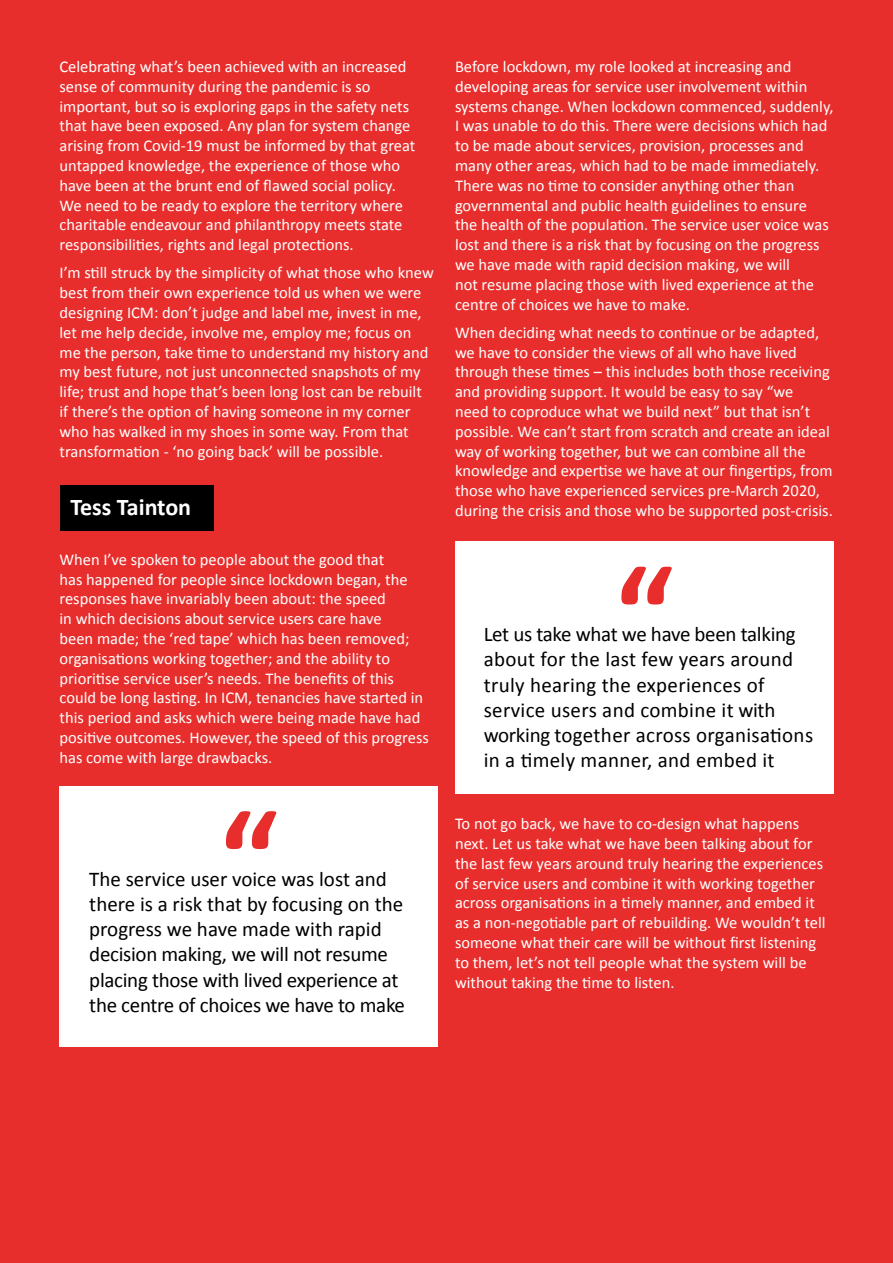
<style>
.page{position:relative;width:893px;height:1263px;background:#e72e2c}
.page>*{position:absolute;margin:0;border:0;box-sizing:border-box;transform-origin:0 0}
.t1{font:700 135px "Calibri";color:#e72e2c}
.t2{font:700 24px "Calibri";color:#fff}
.t3{font:21px/25.2px "Calibri";color:#000}
.t4{font:16.5px/19.8px "Calibri";color:#fff}
</style>
<div class="page">
<div style="left:60px;top:485px;width:153px;height:46px;background:#000"></div>
<div style="left:60px;top:786px;width:378px;height:261px;background:#fff"></div>
<div style="left:455px;top:542px;width:378px;height:252px;background:#fff"></div>
<p class="t4" style="left:60px;top:56px;width:357px">Celebrating what’s been achieved with an increased sense of community during the pandemic is so important, but so is exploring gaps in the safety nets that have been exposed. Any plan for system change arising from Covid-19 must be informed by that great untapped knowledge, the experience of those who have been at the brunt end of flawed social policy.<br>We need to be ready to explore the territory where charitable endeavour and philanthropy meets state responsibilities, rights and legal protections.</p>
<p class="t4" style="left:60px;top:263px;width:376px">I’m still struck by the simplicity of what those who knew best from their own experience told us when we were designing ICM: don’t judge and label me, invest in me, let me help decide, involve me, employ me; focus on me the person, take time to understand my history and my best future, not just unconnected snapshots of my life; trust and hope that’s been long lost can be rebuilt if there’s the option of having someone in my corner who has walked in my shoes in some way. From that transformation - ‘no going back’ will be possible.</p>
<h2 class="t2" style="left:70px;top:490px;width:122px">Tess Tainton</h2>
<p class="t4" style="left:60px;top:549px;width:371px">When I’ve spoken to people about the good that<br>has happened for people since lockdown began, the responses have invariably been about: the speed<br>in which decisions about service users care have<br>been made; the ‘red tape’ which has been removed; organisations working together; and the ability to prioritise service user’s needs. The benefits of this could be long lasting. In ICM, tenancies have started in this period and asks which were being made have had positive outcomes. However, the speed of this progress has come with large drawbacks.</p>
<h1 class="t1" style="left:219px;top:763px;width:60px">“</h1>
<p class="t3" style="left:89px;top:865px;width:317px">The service user voice was lost and there is a risk that by focusing on the progress we have made with rapid decision making, we will not resume placing those with lived experience at the centre of choices we have to make</p>
<p class="t4" style="left:455px;top:56px;width:380px">Before lockdown, my role looked at increasing and developing areas for service user involvement within systems change. When lockdown commenced, suddenly, I was unable to do this. There were decisions which had to be made about services, provision, processes and many other areas, which had to be made immediately.<br>There was no time to consider anything other than governmental and public health guidelines to ensure<br>the health of the population. The service user voice was lost and there is a risk that by focusing on the progress we have made with rapid decision making, we will<br>not resume placing those with lived experience at the centre of choices we have to make.</p>
<p class="t4" style="left:455px;top:322px;width:379px">When deciding what needs to continue or be adapted, we have to consider the views of all who have lived through these times – this includes both those receiving and providing support. It would be easy to say “we<br>need to coproduce what we build next” but that isn’t possible. We can’t start from scratch and create an ideal way of working together, but we can combine all the knowledge and expertise we have at our fingertips, from those who have experienced services pre-March 2020, during the crisis and those who be supported post-crisis.</p>
<h1 class="t1" style="left:615px;top:519px;width:60px">“</h1>
<p class="t3" style="left:484px;top:621px;width:331px">Let us take what we have been talking about for the last few years around truly hearing the experiences of service users and combine it with working together across organisations in a timely manner, and embed it</p>
<p class="t4" style="left:455px;top:813px;width:372px">To not go back, we have to co-design what happens next. Let us take what we have been talking about for the last few years around truly hearing the experiences of service users and combine it with working together across organisations in a timely manner, and embed it as a non-negotiable part of rebuilding. We wouldn’t tell someone what their care will be without first listening to them, let’s not tell people what the system will be without taking the time to listen.</p>
</div>
